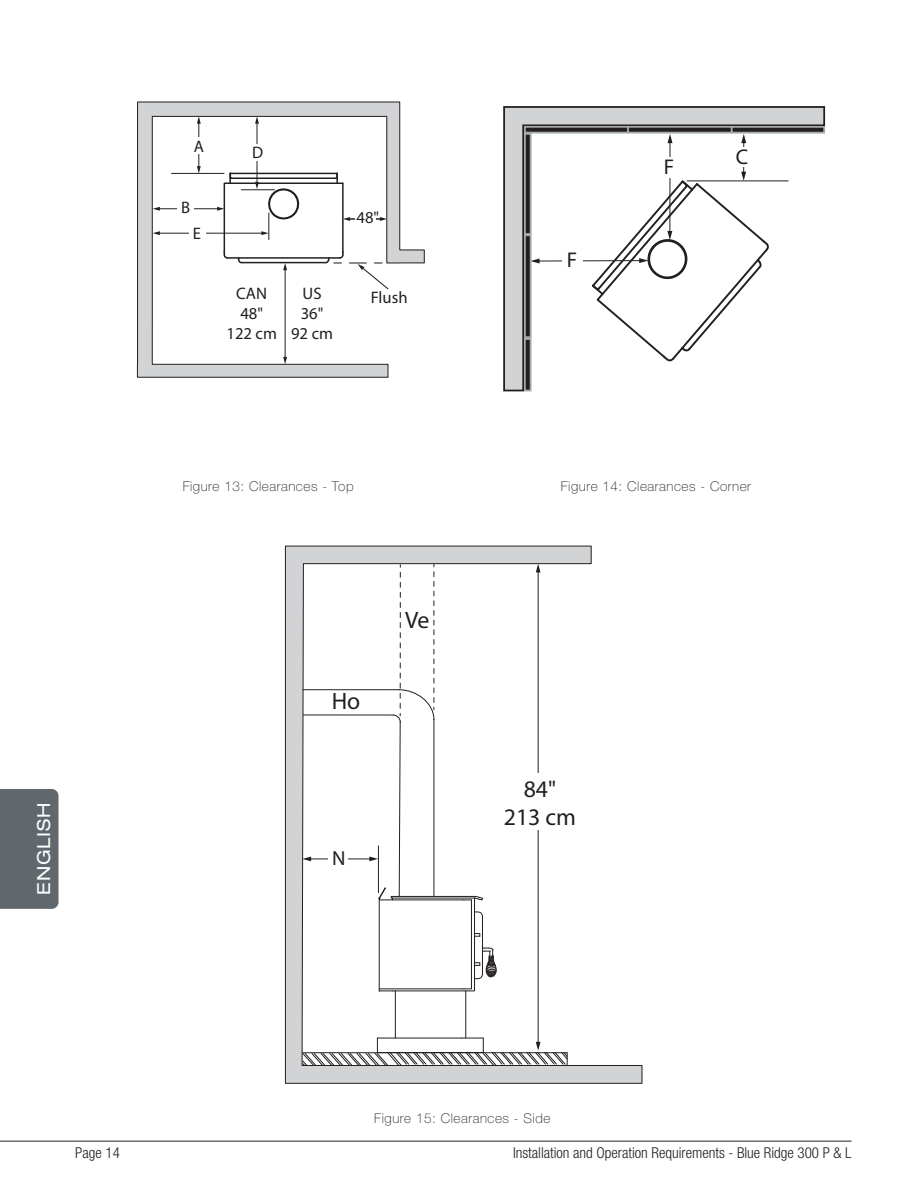
<style>
.page{position:relative;width:918px;height:1188px;background:#fff}
.page>*{position:absolute;margin:0;border:0;box-sizing:border-box;transform-origin:0 0}
.t1{font:23.85px/28.5px "Myriad Pro";color:#231f20;text-align:center}
.t2{font:21.3px "Myriad Pro";color:#231f20}
.t3{font:20.4px "Myriad Pro";color:#231f20}
.t4{font:expanded 18px "Helvetica Neue LT Std";letter-spacing:.04em;color:#fff}
.t5{font:16.65px/20px "Myriad Pro";color:#231f20;text-align:center}
.t6{font:300 condensed 15px "Helvetica Neue LT Std";color:#231f20}
.t7{font:100 13.5px "Helvetica Neue LT Std";letter-spacing:.04em;color:#231f20}
</style>
<div class="page">
<hr style="left:0;top:1141px;width:852px;height:1px;background:#231f20">
<div style="left:0;top:789px;width:59px;height:120px;background:#61686d"></div>
<svg style="left:137px;top:101px;width:288px;height:277px"></svg>
<svg style="left:217px;top:172px;width:173px;height:118px"></svg>
<div style="left:355px;top:209px;width:20px;height:20px;background:#fff"></div>
<svg style="left:503px;top:106px;width:323px;height:286px"></svg>
<hr style="left:687px;top:180px;width:102px;height:1px;background:#231f20">
<div style="left:525px;top:127px;width:103px;height:6px;background:#231f20"></div>
<div style="left:524px;top:126px;width:105px;height:7px;border:2px solid #a5a7a9"></div>
<div style="left:628px;top:127px;width:104px;height:6px;background:#231f20"></div>
<div style="left:627px;top:126px;width:106px;height:7px;border:2px solid #a5a7a9"></div>
<div style="left:732px;top:127px;width:92px;height:6px;background:#231f20"></div>
<div style="left:731px;top:126px;width:94px;height:8px;border:2px solid #a5a7a9"></div>
<div style="left:525px;top:134px;width:6px;height:100px;background:#231f20"></div>
<div style="left:524px;top:133px;width:8px;height:102px;border:2px solid #a5a7a9"></div>
<div style="left:525px;top:235px;width:6px;height:102px;background:#231f20"></div>
<div style="left:524px;top:234px;width:8px;height:104px;border:2px solid #a5a7a9"></div>
<div style="left:525px;top:339px;width:6px;height:52px;background:#231f20"></div>
<div style="left:524px;top:338px;width:8px;height:53px;border:2px solid #a5a7a9"></div>
<svg style="left:285px;top:545px;width:358px;height:539px"></svg>
<hr style="left:538px;top:571px;width:1px;height:472px;background:#231f20">
<svg style="left:536px;top:564px;width:5px;height:8px"></svg>
<svg style="left:302px;top:1038px;width:266px;height:28px"></svg>
<div style="left:500px;top:773px;width:80px;height:57px;background:#fff"></div>
<hr style="left:302px;top:689px;width:97px;height:1px;background:#231f20">
<hr style="left:303px;top:715px;width:91px;height:1px;background:#231f20">
<hr style="left:310px;top:859px;width:61px;height:1px;background:#231f20">
<svg style="left:302px;top:857px;width:9px;height:4px"></svg>
<svg style="left:369px;top:564px;width:128px;height:428px"></svg>
<div style="left:328px;top:848px;width:20px;height:20px;background:#fff"></div>
<hr style="left:378px;top:846px;width:1px;height:47px;background:#231f20">
<h3 class="t4" style="left:37px;top:895px;width:93px;rotate:-90deg">ENGLISH</h3>
<p class="t5" style="left:194px;top:136px;width:12px">A</p>
<p class="t5" style="left:181px;top:198px;width:11px">B</p>
<p class="t5" style="left:193px;top:223px;width:10px">E</p>
<p class="t5" style="left:252px;top:142px;width:13px">D</p>
<p class="t5" style="left:226px;top:283px;width:52px">CAN<br>48"<br>122 cm</p>
<p class="t5" style="left:291px;top:284px;width:44px">US<br>36"<br>92 cm</p>
<p class="t5" style="left:357px;top:207px;width:24px">48"</p>
<p class="t5" style="left:371px;top:287px;width:38px">Flush</p>
<h2 class="t2" style="left:567px;top:247px;width:12px">F</h2>
<h2 class="t2" style="left:664px;top:154px;width:12px">F</h2>
<h2 class="t2" style="left:736px;top:144px;width:14px">C</h2>
<p class="t7" style="left:183px;top:481px;width:172px">Figure 13: Clearances - Top</p>
<p class="t7" style="left:561px;top:481px;width:192px">Figure 14: Clearances - Corner</p>
<h1 class="t1" style="left:332px;top:687px;width:30px">Ho</h1>
<h1 class="t1" style="left:405px;top:606px;width:26px">Ve</h1>
<h3 class="t3" style="left:332px;top:846px;width:15px">N</h3>
<h1 class="t1" style="left:504px;top:774px;width:74px">84"<br>213 cm</h1>
<p class="t7" style="left:374px;top:1114px;width:178px">Figure 15: Clearances - Side</p>
<p class="t6" style="left:75px;top:1148px;width:46px">Page 14</p>
<p class="t6" style="left:513px;top:1147px;width:340px">Installation and Operation Requirements - Blue Ridge 300 P &amp; L</p>
</div>
